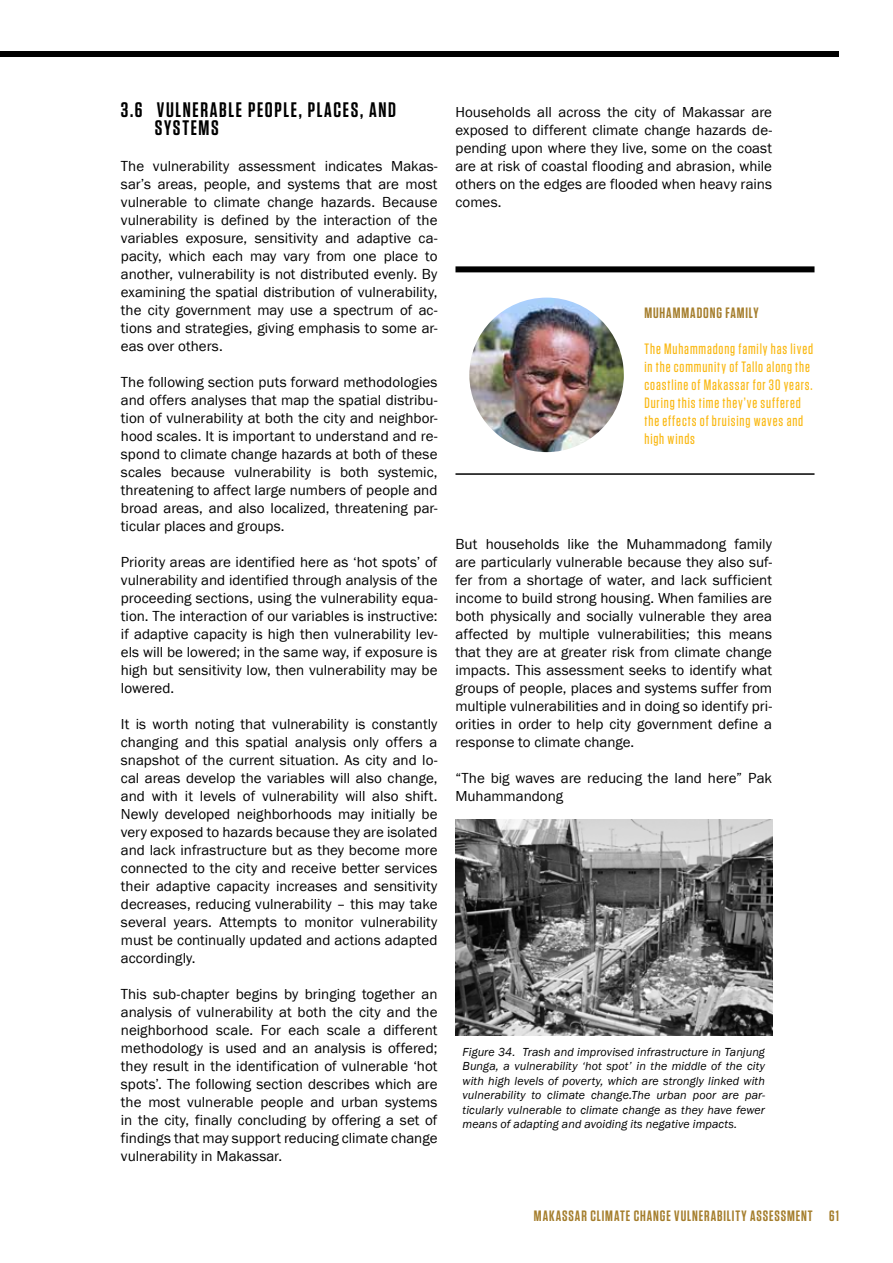
<style>
.page{position:relative;width:893px;height:1263px;background:#fff}
.page>*{position:absolute;margin:0;border:0;box-sizing:border-box;transform-origin:0 0}
.t1{font:600 21px/18px "Tungsten";letter-spacing:.08em;color:#000}
.t2{font:15px/18px "Franklin Got Itc TEE";color:#000;text-align:justify}
.t3{font:500 15px/18px "Tungsten";letter-spacing:.06em;color:#fab915}
.t4{font:600 15px "Tungsten";letter-spacing:.06em;color:#a57e2d}
.t5{font:italic 12px/14.4px "Franklin Gothic";letter-spacing:.01em;color:#000;text-align:justify}
</style>
<div class="page">
<div style="left:0;top:51px;width:839px;height:6px;background:#000"></div>
<div style="left:455px;top:266px;width:359px;height:6px;background:#000"></div>
<img style="left:469px;top:298px;width:155px;height:154px;border-radius:77px">
<hr style="left:455px;top:473px;width:359px;height:2px;background:#000">
<img style="left:455px;top:819px;width:317px;height:217px">
<h1 class="t1" style="left:155px;top:101px;width:243px;text-indent:-34px">3.6 VULNERABLE PEOPLE, PLACES, AND<br>SYSTEMS</h1>
<p class="t2" style="left:121px;top:157px;width:318px">The vulnerability assessment indicates Makas&shy;sar’s areas, people, and systems that are most vulnerable to climate change hazards. Because vulnerability is defined by the interaction of the variables exposure, sensitivity and adaptive ca&shy;pacity, which each may vary from one place to another, vulnerability is not distributed evenly. By examining the spatial distribution of vulnerability, the city government may use a spectrum of ac&shy;tions and strategies, giving emphasis to some ar&shy;eas over others.</p>
<p class="t2" style="left:121px;top:373px;width:318px">The following section puts forward methodologies and offers analyses that map the spatial distribu&shy;tion of vulnerability at both the city and neighbor&shy;hood scales. It is important to understand and re&shy;spond to climate change hazards at both of these scales because vulnerability is both systemic, threatening to affect large numbers of people and broad areas, and also localized, threatening par&shy;ticular places and groups.</p>
<p class="t2" style="left:121px;top:553px;width:318px">Priority areas are identified here as ‘hot spots’ of vulnerability and identified through analysis of the proceeding sections, using the vulnerability equa&shy;tion. The interaction of our variables is instructive: if adaptive capacity is high then vulnerability lev&shy;els will be lowered; in the same way, if exposure is high but sensitivity low, then vulnerability may be lowered.</p>
<p class="t2" style="left:121px;top:715px;width:318px">It is worth noting that vulnerability is constantly changing and this spatial analysis only offers a snapshot of the current situation. As city and lo&shy;cal areas develop the variables will also change, and with it levels of vulnerability will also shift.<br>Newly developed neighborhoods may initially be very exposed to hazards because they are isolated and lack infrastructure but as they become more connected to the city and receive better services their adaptive capacity increases and sensitivity decreases, reducing vulnerability – this may take several years. Attempts to monitor vulnerability must be continually updated and actions adapted accordingly.</p>
<p class="t2" style="left:121px;top:985px;width:318px">This sub-chapter begins by bringing together an analysis of vulnerability at both the city and the neighborhood scale. For each scale a different methodology is used and an analysis is offered; they result in the identification of vulnerable ‘hot spots’. The following section describes which are the most vulnerable people and urban systems in the city, finally concluding by offering a set of findings that may support reducing climate change vulnerability in Makassar.</p>
<p class="t2" style="left:455px;top:103px;width:318px">Households all across the city of Makassar are exposed to different climate change hazards de&shy;pending upon where they live, some on the coast are at risk of coastal flooding and abrasion, while others on the edges are flooded when heavy rains comes.</p>
<p class="t4" style="left:644px;top:305px;width:116px">MUHAMMADONG FAMILY</p>
<p class="t3" style="left:644px;top:340px;width:170px">The Muhammadong family has lived in the community of Tallo along the coastline of Makassar for 30 years.<br>During this time they’ve suffered the effects of bruising waves and high winds</p>
<p class="t2" style="left:455px;top:535px;width:318px">But households like the Muhammadong family are particularly vulnerable because they also suf&shy;fer from a shortage of water, and lack sufficient income to build strong housing. when families are both physically and socially vulnerable they area affected by multiple vulnerabilities; this means that they are at greater risk from climate change impacts. This assessment seeks to identify what groups of people, places and systems suffer from multiple vulnerabilities and in doing so identify pri&shy;orities in order to help city government define a response to climate change.</p>
<p class="t2" style="left:455px;top:769px;width:318px">“The big waves are reducing the land here” Pak<br>Muhammandong</p>
<p class="t5" style="left:463px;top:1044px;width:304px">Figure 34. Trash and improvised infrastructure in Tanjung Bunga, a vulnerability ‘hot spot’ in the middle of the city with high levels of poverty, which are strongly linked with vulnerability to climate change.The urban poor are par&shy;ticularly vulnerable to climate change as they have fewer means of adapting and avoiding its negative impacts.</p>
<p class="t4" style="left:534px;top:1208px;width:307px">MAKASSAR CLIMATE CHANGE VULNERABILITY ASSESSMENT 61</p>
</div>
